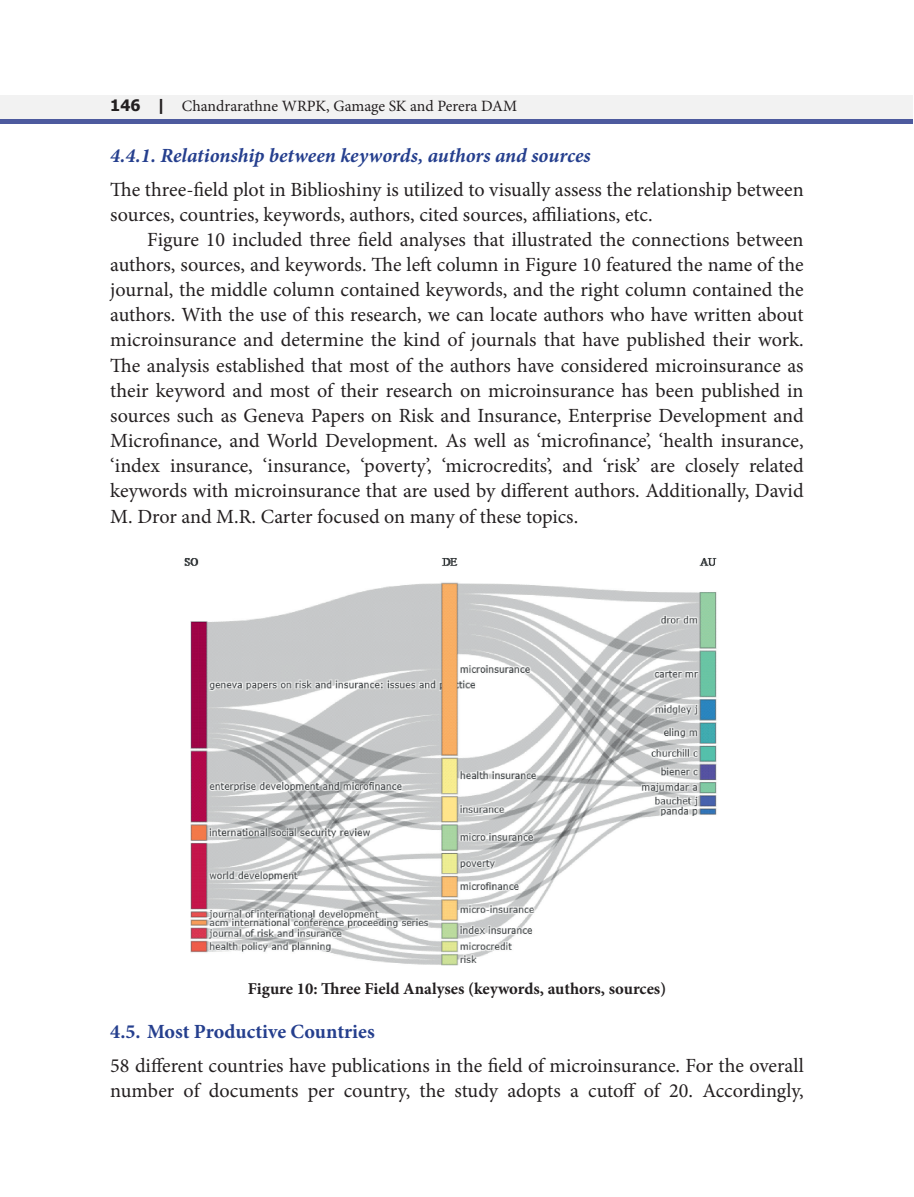
<style>
.page{position:relative;width:914px;height:1197px;background:#fff}
.page>*{position:absolute;margin:0;border:0;box-sizing:border-box;transform-origin:0 0}
.Body_text{font:20.12px/25.2px "Minion Pro";letter-spacing:-.005em;color:#231f20;text-align:justify}
.Body_left{font:20.12px/25.2px "Minion Pro";color:#231f20}
.sub_head_2{font:italic 700 20.12px "Minion Pro";letter-spacing:-.005em;color:#253f8e}
.sub_head_2-2{font:700 20.12px "Minion Pro";color:#253f8e}
.t1{font:700 16.62px "Minion Pro";color:#231f20}
.t2{font:15.75px "Minion Pro";letter-spacing:-.005em;color:#231f20}
.s1{font-family:"Tahoma";font-weight:700}
</style>
<div class="page">
<div style="left:1px;top:95px;width:912px;height:29px;background:#f2f2f2"></div>
<div style="left:1px;top:119px;width:912px;height:5px;background:#4d5a9e"></div>
<img style="left:184px;top:558px;width:533px;height:408px">
<p class="t2" style="left:110px;top:95px;width:408px"><span class="s1">146 |</span> Chandrarathne WRPK, Gamage SK and Perera DAM</p>
<p class="sub_head_2" style="left:110px;top:141px;width:482px">4.4.1. Relationship between keywords, authors and sources</p>
<p class="Body_left" style="left:110px;top:177px;width:695px">The three-field plot in Biblioshiny is utilized to visually assess the relationship between sources, countries, keywords, authors, cited sources, affiliations, etc.</p>
<p class="Body_text" style="left:110px;top:227px;width:695px;text-indent:37px">Figure 10 included three field analyses that illustrated the connections between authors, sources, and keywords. The left column in Figure 10 featured the name of the journal, the middle column contained keywords, and the right column contained the authors. With the use of this research, we can locate authors who have written about microinsurance and determine the kind of journals that have published their work.<br>The analysis established that most of the authors have considered microinsurance as their keyword and most of their research on microinsurance has been published in sources such as Geneva Papers on Risk and Insurance, Enterprise Development and Microfinance, and World Development. As well as ‘microfinance’, ‘health insurance, ‘index insurance, ‘insurance, ‘poverty’, ‘microcredits’, and ‘risk’ are closely related keywords with microinsurance that are used by different authors. Additionally, David M. Dror and M.R. Carter focused on many of these topics.</p>
<p class="t1" style="left:248px;top:977px;width:420px">Figure 10: Three Field Analyses (keywords, authors, sources)</p>
<p class="sub_head_2-2" style="left:110px;top:1018px;width:266px">4.5. Most Productive Countries</p>
<p class="Body_left" style="left:110px;top:1053px;width:695px">58 different countries have publications in the field of microinsurance. For the overall number of documents per country, the study adopts a cutoff of 20. Accordingly,</p>
</div>
